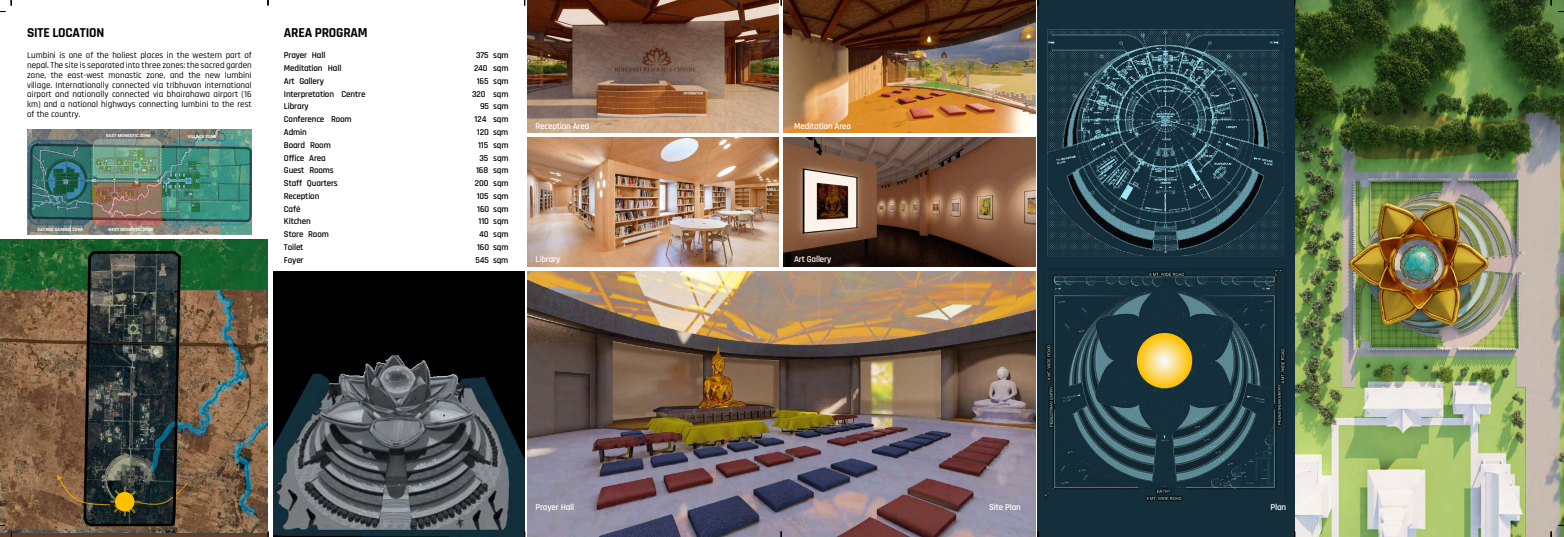
<style>
.page{position:relative;width:1564px;height:537px;background:#fff}
.page>*{position:absolute;margin:0;border:0;box-sizing:border-box;transform-origin:0 0}
.t1{font:700 13.5px "Rajdhani";letter-spacing:-.015em;color:#000}
.t2{font:500 9px/9.8px "Rajdhani";color:#000;text-align:justify}
.t3{font:600 9px "Rajdhani";letter-spacing:-.015em;color:#000101}
.t4{font:600 9px "Rajdhani";letter-spacing:-.015em;color:#fff}
.t5{font:700 4.2px "Roboto";color:#fff}
</style>
<div class="page">
<img style="left:1294px;top:0;width:269px;height:537px">
<div style="left:1037px;top:0;width:257px;height:537px;background:#142e3b"></div>
<img style="left:527px;top:272px;width:508px;height:265px">
<img style="left:527px;top:137px;width:251px;height:129px">
<img style="left:783px;top:137px;width:252px;height:129px">
<img style="left:783px;top:0;width:252px;height:132px">
<img style="left:527px;top:0;width:251px;height:132px">
<div style="left:273px;top:272px;width:251px;height:265px;background:#000"></div>
<img style="left:273px;top:353px;width:251px;height:184px">
<img style="left:27px;top:129px;width:225px;height:105px">
<div style="left:93px;top:183px;width:68px;height:43px;background:#ff5757;border-radius:7px;opacity:.4"></div>
<div style="left:93px;top:183px;width:69px;height:43px;border:1px dashed #c55a11;border-radius:7px"></div>
<img style="left:1044px;top:269px;width:242px;height:232px">
<img style="left:1047px;top:29px;width:237px;height:228px">
<svg style="left:1136px;top:333px;width:56px;height:55px;background:#f7cf52"></svg>
<img style="left:0;top:240px;width:268px;height:297px">
<h1 class="t1" style="left:27px;top:25px;width:79px">SITE LOCATION</h1>
<h1 class="t1" style="left:284px;top:25px;width:85px">AREA PROGRAM</h1>
<p class="t3" style="left:284px;top:50px;width:43px">Prayer Hall</p>
<p class="t3" style="left:476px;top:50px;width:34px">375 sqm</p>
<p class="t3" style="left:284px;top:63px;width:59px">Meditation Hall</p>
<p class="t3" style="left:474px;top:63px;width:36px">240 sqm</p>
<p class="t3" style="left:284px;top:76px;width:42px">Art Gallery</p>
<p class="t3" style="left:477px;top:76px;width:33px">165 sqm</p>
<p class="t3" style="left:284px;top:88px;width:83px">Interpretation Centre</p>
<p class="t3" style="left:472px;top:88px;width:38px">320 sqm</p>
<p class="t3" style="left:284px;top:101px;width:26px">Library</p>
<p class="t3" style="left:480px;top:101px;width:30px">95 sqm</p>
<p class="t3" style="left:284px;top:114px;width:69px">Conference Room</p>
<p class="t3" style="left:474px;top:114px;width:35px">124 sqm</p>
<p class="t3" style="left:284px;top:127px;width:24px">Admin</p>
<p class="t3" style="left:477px;top:127px;width:33px">120 sqm</p>
<p class="t3" style="left:284px;top:140px;width:48px">Board Room</p>
<p class="t3" style="left:478px;top:140px;width:32px">115 sqm</p>
<p class="t3" style="left:284px;top:152px;width:43px">Office Area</p>
<p class="t3" style="left:479px;top:152px;width:31px">35 sqm</p>
<p class="t3" style="left:284px;top:165px;width:51px">Guest Rooms</p>
<p class="t3" style="left:476px;top:165px;width:34px">168 sqm</p>
<p class="t3" style="left:284px;top:178px;width:55px">Staff Quarters</p>
<p class="t3" style="left:475px;top:178px;width:35px">200 sqm</p>
<p class="t3" style="left:284px;top:191px;width:37px">Reception</p>
<p class="t3" style="left:476px;top:191px;width:33px">105 sqm</p>
<p class="t3" style="left:284px;top:203px;width:18px">Café</p>
<p class="t3" style="left:477px;top:203px;width:33px">160 sqm</p>
<p class="t3" style="left:284px;top:216px;width:28px">Kitchen</p>
<p class="t3" style="left:478px;top:216px;width:31px">110 sqm</p>
<p class="t3" style="left:284px;top:229px;width:46px">Store Room</p>
<p class="t3" style="left:479px;top:229px;width:31px">40 sqm</p>
<p class="t3" style="left:284px;top:242px;width:21px">Toilet</p>
<p class="t3" style="left:477px;top:242px;width:33px">160 sqm</p>
<p class="t3" style="left:284px;top:254px;width:21px">Foyer</p>
<p class="t3" style="left:475px;top:254px;width:34px">545 sqm</p>
<p class="t2" style="left:27px;top:51px;width:226px">Lumbini is one of the holiest places in the western part of nepal. The site is separated into three zones: the sacred garden zone, the east-west monastic zone, and the new lumbini village. Internationally connected via tribhuvan international airport and nationally connected via bhairahawa airport (16 km) and a national highways connecting lumbini to the rest of the country.</p>
<p class="t5" style="left:106px;top:133px;width:46px">EAST MONESTIC ZONE</p>
<p class="t5" style="left:188px;top:133px;width:30px">VILLAGE ZONE</p>
<p class="t5" style="left:38px;top:226px;width:47px">SACRED GARDEN ZONE</p>
<p class="t5" style="left:108px;top:227px;width:47px">WEST MONESTIC ZONE</p>
<p class="t4" style="left:535px;top:121px;width:55px">Reception Area</p>
<p class="t4" style="left:794px;top:121px;width:59px">Meditation Area</p>
<p class="t4" style="left:535px;top:254px;width:26px">Library</p>
<p class="t4" style="left:794px;top:254px;width:39px">Art Gallery</p>
<p class="t4" style="left:535px;top:502px;width:40px">Prayer Hall</p>
<p class="t4" style="left:989px;top:502px;width:33px">Site Plan</p>
<p class="t4" style="left:1270px;top:502px;width:17px">Plan</p>
</div>
